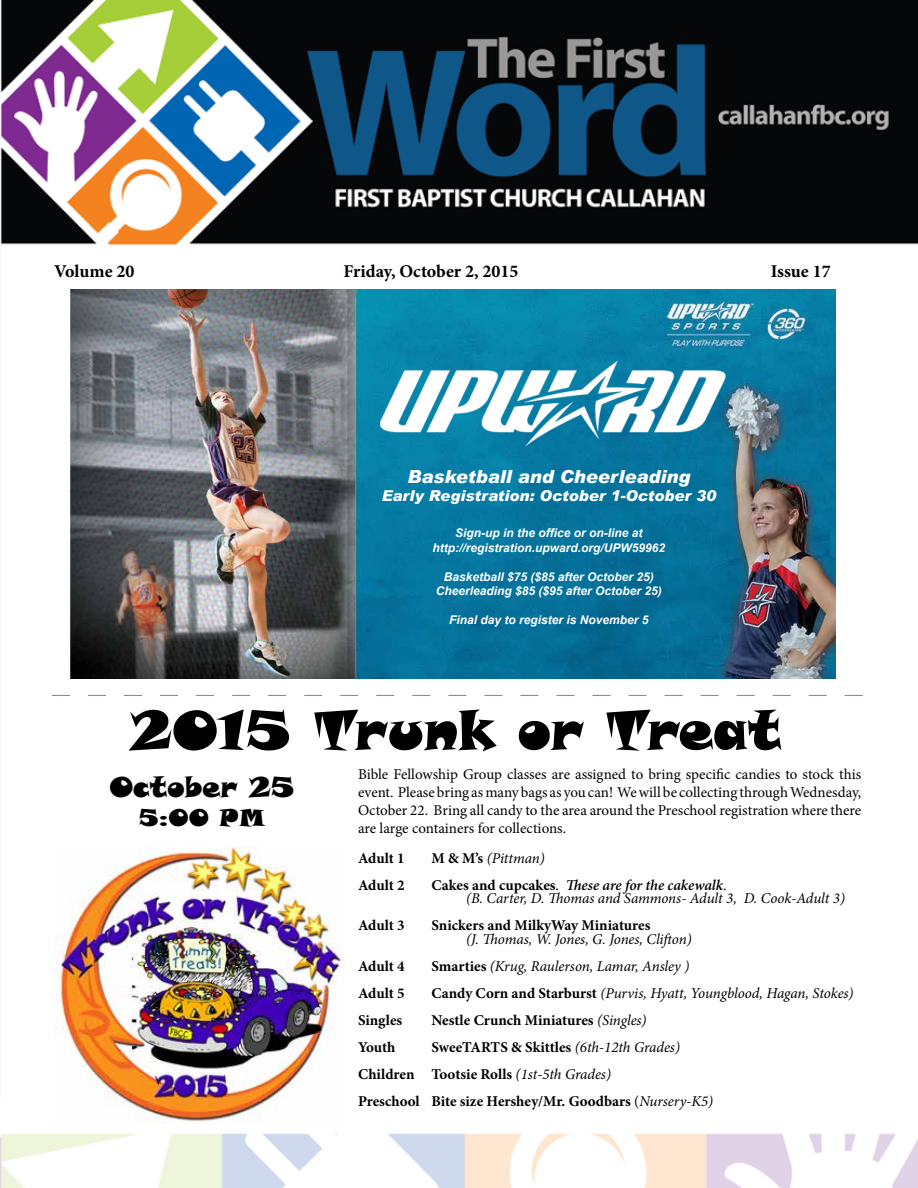
<style>
.page{position:relative;width:918px;height:1188px;background:#fff}
.page>*{position:absolute;margin:0;border:0;box-sizing:border-box;transform-origin:0 0}
.t1{font:54.75px "Snap ITC";color:#000}
.t2{font:28.5px "Snap ITC";color:#000}
.t3{font:24px "Snap ITC";color:#000}
.t4{font:700 18px "Minion Pro";color:#000}
.t5{font:italic 900 18px "Arial";color:#fff}
.t6{font:15px/18px "Minion Pro";letter-spacing:-.005em;color:#000;text-align:justify}
.t7{font:italic 15px/13.5px "Minion Pro";letter-spacing:-.01em;color:#000}
.t8{font:700 15px/27px "Minion Pro";color:#000}
.t9{font:italic 900 15px "Arial";color:#fff}
.t10{font:italic 700 12px/14.4px "Arial";color:#fff;text-align:center}
.s1{font-weight:700;font-style:normal}
.s2{font-style:normal}
.s3{font-weight:600}
.s4{font-weight:400;font-style:italic}
.s5{font-weight:400}
</style>
<div class="page">
<img style="left:0;top:0;width:918px;height:1188px">
<img style="left:71px;top:290px;width:764px;height:389px">
<svg style="left:52px;top:695px;width:811px;height:1px"></svg>
<img style="left:381px;top:342px;width:359px;height:122px">
<img style="left:53px;top:847px;width:291px;height:279px">
<p class="t4" style="left:54px;top:258px;width:82px">Volume 20</p>
<p class="t4" style="left:344px;top:258px;width:176px">Friday, October 2, 2015</p>
<p class="t4" style="left:771px;top:258px;width:61px">Issue 17</p>
<p class="t5" style="left:407px;top:466px;width:285px">Basketball and Cheerleading</p>
<p class="t9" style="left:382px;top:487px;width:336px">Early Registration: October 1-October 30</p>
<p class="t10" style="left:433px;top:526px;width:234px">Sign-up in the office or on-line at http://registration.upward.org/UPW59962</p>
<p class="t10" style="left:436px;top:570px;width:228px">Basketball $75 ($85 after October 25)<br>Cheerleading $85 ($95 after October 25)</p>
<p class="t10" style="left:449px;top:613px;width:201px">Final day to register is November 5</p>
<h1 class="t1" style="left:131px;top:694px;width:652px">2015 Trunk or Treat</h1>
<h2 class="t2" style="left:109px;top:768px;width:187px">October 25</h2>
<h3 class="t3" style="left:139px;top:802px;width:128px">5:00 PM</h3>
<p class="t6" style="left:358px;top:765px;width:505px">Bible Fellowship Group classes are assigned to bring specific candies to stock this event. Please bring as many bags as you can! We will be collecting through Wednesday, October 22. Bring all candy to the area around the Preschool registration where there are large containers for collections.</p>
<p class="t8" style="left:358px;top:844px;width:48px">Adult 1</p>
<p class="t7" style="left:432px;top:851px;width:115px"><span class="s1">M &amp; M’s</span> (Pittman)</p>
<p class="t8" style="left:358px;top:871px;width:48px">Adult 2</p>
<p class="t7" style="left:466px;top:878px;width:381px;text-indent:-34px"><span class="s1">Cakes and cupcakes</span><span class="s2">.</span> <span class="s3">These are for the cakewalk</span><span class="s2">.<br></span>(B. Carter, D. Thomas and Sammons- Adult 3, D. Cook-Adult 3)</p>
<p class="t8" style="left:358px;top:912px;width:48px">Adult 3</p>
<p class="t8" style="left:432px;top:912px;width:220px">Snickers and MilkyWay Miniatures</p>
<p class="t7" style="left:466px;top:932px;width:227px">(J. Thomas, W. Jones, G. Jones, Clifton)</p>
<p class="t8" style="left:358px;top:952px;width:48px">Adult 4</p>
<p class="t7" style="left:432px;top:959px;width:259px"><span class="s1">Smarties</span> (Krug, Raulerson, Lamar, Ansley )</p>
<p class="t8" style="left:358px;top:979px;width:48px">Adult 5</p>
<p class="t7" style="left:432px;top:986px;width:424px"><span class="s1">Candy Corn and Starburst</span> (Purvis, Hyatt, Youngblood, Hagan, Stokes)</p>
<p class="t8" style="left:358px;top:1006px;width:46px">Singles</p>
<p class="t8" style="left:432px;top:1006px;width:217px">Nestle Crunch Miniatures <span class="s4">(Singles)</span></p>
<p class="t8" style="left:358px;top:1033px;width:39px">Youth</p>
<p class="t8" style="left:358px;top:1033px;width:357px;text-indent:73px">SweeTARTS &amp; Skittles <span class="s4">(6th-12th Grades)<br></span>Children Tootsie Rolls <span class="s4">(1st-5th Grades)<br></span>Preschool Bite size Hershey/Mr. Goodbars <span class="s5">(</span><span class="s4">Nursery-K5)</span></p>
</div>
